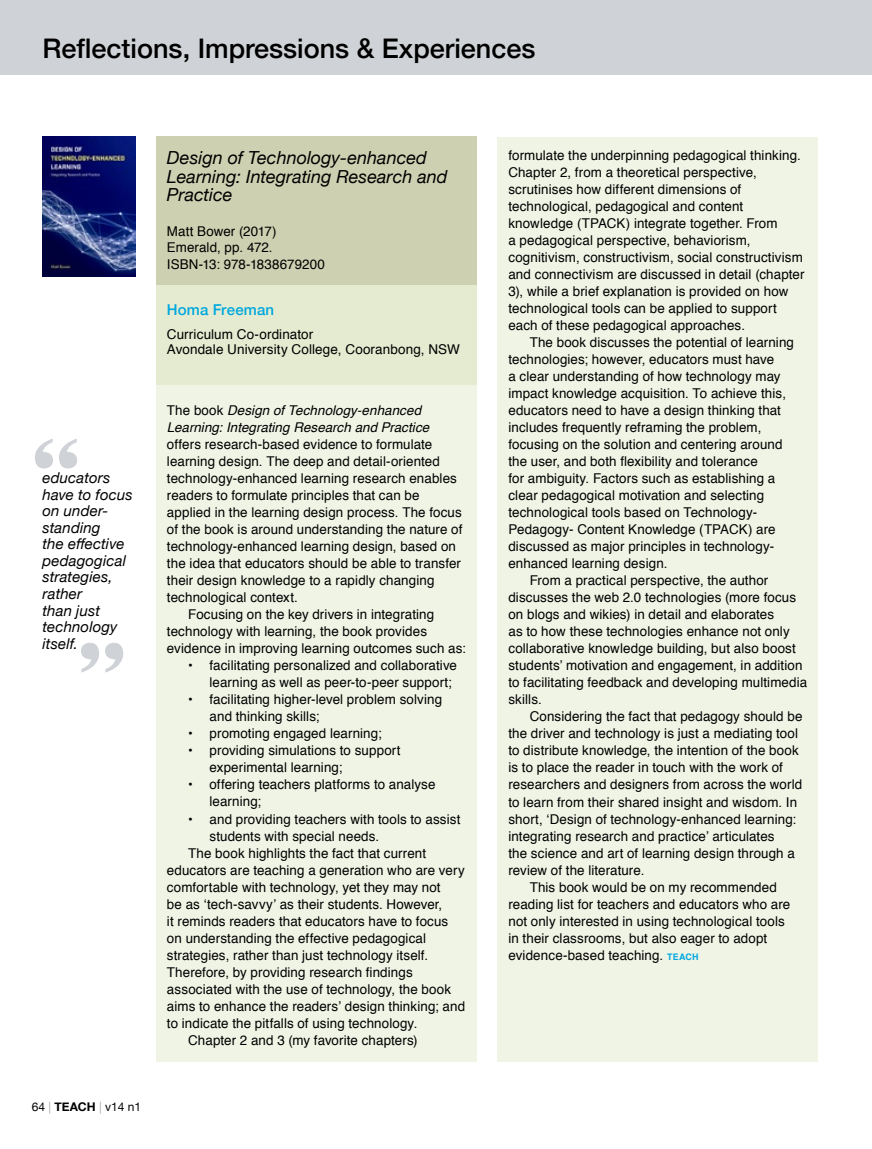
<style>
.page{position:relative;width:872px;height:1149px;background:#fff}
.page>*{position:absolute;margin:0;border:0;box-sizing:border-box;transform-origin:0 0}
.t1{font:700 108px "Copperplate";color:#cfd2d6}
.t2{font:500 27px "Helvetica Neue";color:#000}
.t3{font:italic 18px/18px "Helvetica Neue";color:#000}
.t4{font:italic 15px/16.5px "Helvetica Neue";letter-spacing:.01em;color:#000}
.t5{font:500 15px "Helvetica Neue";letter-spacing:.01em;color:#00a8df}
.t6{font:13.5px/17px "Helvetica";letter-spacing:.01em;color:#000}
.t7{font:italic 13.5px/17px "Helvetica";letter-spacing:.005em;color:#000}
.t8{font:12px "Helvetica Neue";color:#000}
.s1{font-weight:200}
.s2{font-weight:700}
.s3{font-style:normal}
.s4{font-weight:700;font-size:9px;color:#00a8df}
</style>
<div class="page">
<div style="left:0;top:0;width:872px;height:74px;background:#cfd2d6"></div>
<div style="left:156px;top:136px;width:320px;height:149px;background:#ced1b1"></div>
<div style="left:156px;top:384px;width:320px;height:677px;background:#f0f4e5"></div>
<div style="left:156px;top:285px;width:320px;height:99px;background:#e5ebd0"></div>
<div style="left:498px;top:136px;width:320px;height:925px;background:#f0f4e5"></div>
<img style="left:43px;top:136px;width:92px;height:140px">
<h2 class="t2" style="left:43px;top:26px;width:494px">Reflections, Impressions &amp; Experiences</h2>
<h1 class="t1" style="left:29px;top:398px;width:55px">“</h1>
<p class="t4" style="left:43px;top:470px;width:92px">educators have to focus on under&shy;standing<br>the effective pedagogical strategies, rather<br>than just technology itself.</p>
<h1 class="t1" style="left:75px;top:601px;width:55px">”</h1>
<p class="t8" style="left:32px;top:1097px;width:111px">64 <span class="s1">|</span> <span class="s2">TEACH</span> <span class="s1">|</span> v14 n1</p>
<h3 class="t3" style="left:167px;top:150px;width:282px">Design of Technology-enhanced<br>Learning: Integrating Research and<br>Practice</h3>
<p class="t6" style="left:167px;top:223px;width:159px;line-height:16.5px">Matt Bower (2017)<br>Emerald, pp. 472.<br>ISBN-13: 978-1838679200</p>
<p class="t5" style="left:167px;top:297px;width:109px">Homa Freeman</p>
<p class="t6" style="left:167px;top:327px;width:294px;line-height:15px">Curriculum Co-ordinator<br>Avondale University College, Cooranbong, NSW</p>
<p class="t7" style="left:167px;top:402px;width:264px"><span class="s3">The book</span> Design of Technology-enhanced<br>Learning: Integrating Research and Practice</p>
<p class="t6" style="left:167px;top:436px;width:267px">offers research-based evidence to formulate</p>
<p class="t6" style="left:167px;top:453px;width:274px">learning design. The deep and detail-oriented</p>
<p class="t6" style="left:167px;top:470px;width:291px">technology-enhanced learning research enables</p>
<p class="t6" style="left:167px;top:487px;width:254px">readers to formulate principles that can be</p>
<p class="t6" style="left:167px;top:504px;width:296px">applied in the learning design process. The focus</p>
<p class="t6" style="left:167px;top:521px;width:297px">of the book is around understanding the nature of</p>
<p class="t6" style="left:167px;top:538px;width:290px">technology-enhanced learning design, based on</p>
<p class="t6" style="left:167px;top:555px;width:295px">the idea that educators should be able to transfer</p>
<p class="t6" style="left:167px;top:572px;width:269px">their design knowledge to a rapidly changing</p>
<p class="t6" style="left:167px;top:589px;width:132px">technological context.</p>
<p class="t6" style="left:188px;top:606px;width:247px">Focusing on the key drivers in integrating</p>
<p class="t6" style="left:167px;top:623px;width:261px">technology with learning, the book provides</p>
<p class="t6" style="left:167px;top:640px;width:300px">evidence in improving learning outcomes such as:</p>
<p class="t6" style="left:209px;top:657px;width:249px;text-indent:-21px">• facilitating personalized and collaborative learning as well as peer-to-peer support;</p>
<p class="t6" style="left:209px;top:691px;width:234px;text-indent:-21px">• facilitating higher-level problem solving and thinking skills;</p>
<p class="t6" style="left:188px;top:725px;width:195px">• promoting engaged learning;</p>
<p class="t6" style="left:209px;top:742px;width:192px;text-indent:-21px">• providing simulations to support experimental learning;</p>
<p class="t6" style="left:209px;top:776px;width:227px;text-indent:-21px">• offering teachers platforms to analyse learning;</p>
<p class="t6" style="left:188px;top:810px;width:274px">• and providing teachers with tools to assist</p>
<p class="t6" style="left:209px;top:827px;width:171px">students with special needs.</p>
<p class="t6" style="left:188px;top:844px;width:239px">The book highlights the fact that current</p>
<p class="t6" style="left:167px;top:861px;width:299px">educators are teaching a generation who are very</p>
<p class="t6" style="left:167px;top:878px;width:275px">comfortable with technology, yet they may not</p>
<p class="t6" style="left:167px;top:895px;width:277px">be as ‘tech-savvy’ as their students. However,</p>
<p class="t6" style="left:167px;top:912px;width:283px">it reminds readers that educators have to focus</p>
<p class="t6" style="left:167px;top:929px;width:260px">on understanding the effective pedagogical</p>
<p class="t6" style="left:167px;top:946px;width:263px">strategies, rather than just technology itself.</p>
<p class="t6" style="left:167px;top:963px;width:247px">Therefore, by providing research findings</p>
<p class="t6" style="left:167px;top:980px;width:285px">associated with the use of technology, the book</p>
<p class="t6" style="left:167px;top:997px;width:300px">aims to enhance the readers’ design thinking; and</p>
<p class="t6" style="left:167px;top:1014px;width:252px">to indicate the pitfalls of using technology.</p>
<p class="t6" style="left:188px;top:1031px;width:231px">Chapter 2 and 3 (my favorite chapters)</p>
<p class="t6" style="left:508px;top:147px;width:297px">formulate the underpinning pedagogical thinking.<br>Chapter 2, from a theoretical perspective, scrutinises how different dimensions of technological, pedagogical and content knowledge (TPACK) integrate together. From<br>a pedagogical perspective, behaviorism, cognitivism, constructivism, social constructivism and connectivism are discussed in detail (chapter 3), while a brief explanation is provided on how technological tools can be applied to support each of these pedagogical approaches.</p>
<p class="t6" style="left:529px;top:334px;width:266px">The book discusses the potential of learning</p>
<p class="t6" style="left:508px;top:351px;width:267px">technologies; however, educators must have</p>
<p class="t6" style="left:508px;top:368px;width:274px">a clear understanding of how technology may</p>
<p class="t6" style="left:508px;top:385px;width:279px">impact knowledge acquisition. To achieve this,</p>
<p class="t6" style="left:508px;top:402px;width:274px">educators need to have a design thinking that</p>
<p class="t6" style="left:508px;top:419px;width:254px">includes frequently reframing the problem,</p>
<p class="t6" style="left:508px;top:436px;width:276px">focusing on the solution and centering around</p>
<p class="t6" style="left:508px;top:453px;width:251px">the user, and both flexibility and tolerance</p>
<p class="t6" style="left:508px;top:470px;width:268px">for ambiguity. Factors such as establishing a</p>
<p class="t6" style="left:508px;top:487px;width:257px">clear pedagogical motivation and selecting</p>
<p class="t6" style="left:508px;top:504px;width:250px">technological tools based on Technology-</p>
<p class="t6" style="left:508px;top:521px;width:269px">Pedagogy- Content Knowledge (TPACK) are</p>
<p class="t6" style="left:508px;top:538px;width:267px">discussed as major principles in technology-</p>
<p class="t6" style="left:508px;top:555px;width:160px">enhanced learning design.</p>
<p class="t6" style="left:529px;top:572px;width:240px">From a practical perspective, the author</p>
<p class="t6" style="left:508px;top:589px;width:289px">discusses the web 2.0 technologies (more focus</p>
<p class="t6" style="left:508px;top:606px;width:267px">on blogs and wikies) in detail and elaborates</p>
<p class="t6" style="left:508px;top:623px;width:283px">as to how these technologies enhance not only</p>
<p class="t6" style="left:508px;top:640px;width:289px">collaborative knowledge building, but also boost</p>
<p class="t6" style="left:508px;top:657px;width:295px">students’ motivation and engagement, in addition</p>
<p class="t6" style="left:508px;top:674px;width:300px">to facilitating feedback and developing multimedia</p>
<p class="t6" style="left:508px;top:691px;width:35px">skills.</p>
<p class="t6" style="left:529px;top:708px;width:274px">Considering the fact that pedagogy should be</p>
<p class="t6" style="left:508px;top:725px;width:291px">the driver and technology is just a mediating tool</p>
<p class="t6" style="left:508px;top:742px;width:292px">to distribute knowledge, the intention of the book</p>
<p class="t6" style="left:508px;top:759px;width:276px">is to place the reader in touch with the work of</p>
<p class="t6" style="left:508px;top:776px;width:295px">researchers and designers from across the world</p>
<p class="t6" style="left:508px;top:793px;width:290px">to learn from their shared insight and wisdom. In</p>
<p class="t6" style="left:508px;top:810px;width:289px">short, ‘Design of technology-enhanced learning:</p>
<p class="t6" style="left:508px;top:827px;width:268px">integrating research and practice’ articulates</p>
<p class="t6" style="left:508px;top:844px;width:288px">the science and art of learning design through a</p>
<p class="t6" style="left:508px;top:861px;width:137px">review of the literature.</p>
<p class="t6" style="left:529px;top:878px;width:249px">This book would be on my recommended</p>
<p class="t6" style="left:508px;top:895px;width:283px">reading list for teachers and educators who are</p>
<p class="t6" style="left:508px;top:912px;width:278px">not only interested in using technological tools</p>
<p class="t6" style="left:508px;top:929px;width:260px">in their classrooms, but also eager to adopt</p>
<p class="t6" style="left:508px;top:946px;width:192px">evidence-based teaching. <span class="s4">TEACH</span></p>
</div>
